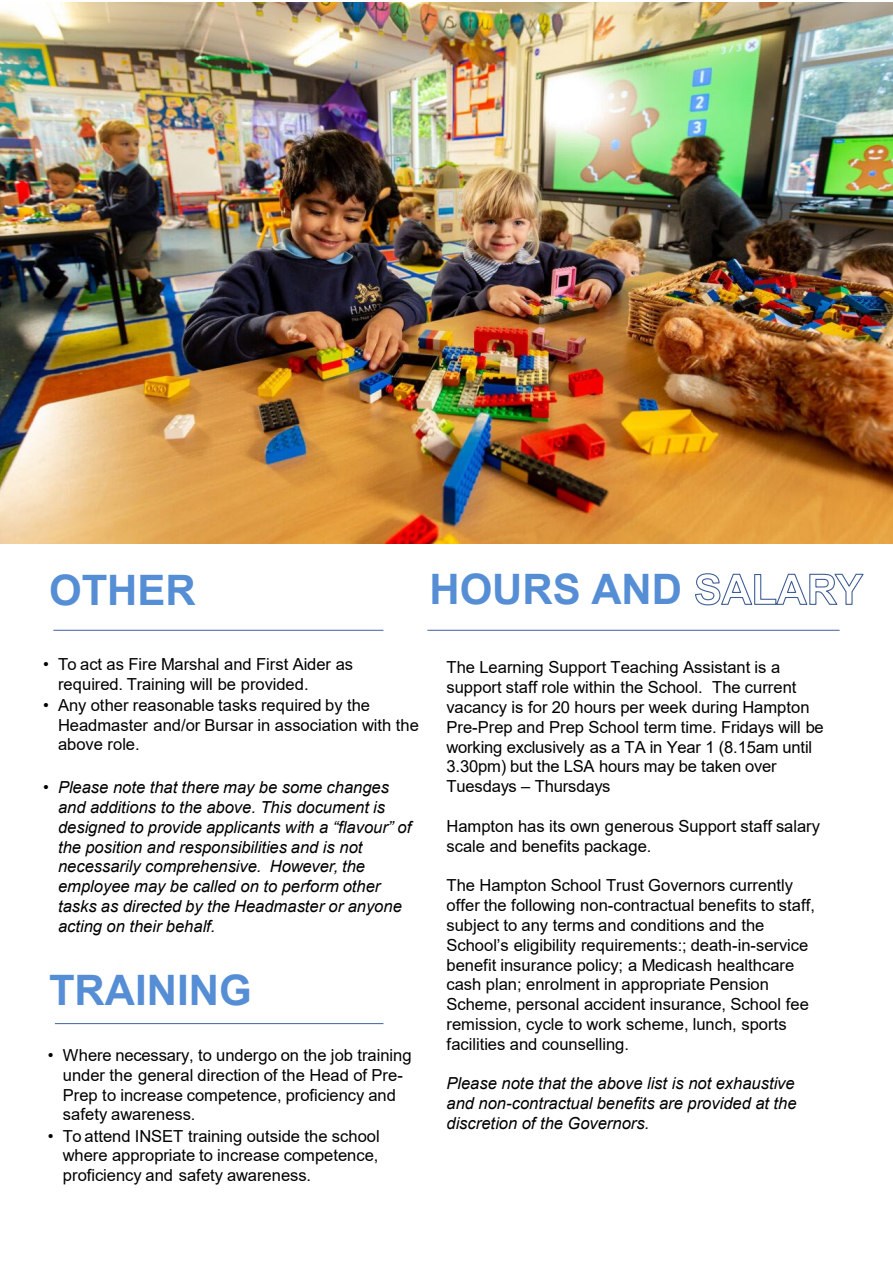
<style>
.page{position:relative;width:893px;height:1264px;background:#fff}
.page>*{position:absolute;margin:0;border:0;box-sizing:border-box;transform-origin:0 0}
.t1{font:700 42px "Arial";color:#558ed5}
.t2{font:16.5px/19.8px "Arial";color:#000}
.t3{font:italic 16.5px/19.8px "Arial";color:#000}
.s1{font-style:normal}
</style>
<div class="page">
<svg style="left:695px;top:573px;width:169px;height:32px"></svg>
<hr style="left:55px;top:1023px;width:328px;height:1px;background:#3f61a3">
<hr style="left:53px;top:630px;width:330px;height:1px;background:#3f61a3">
<hr style="left:427px;top:630px;width:412px;height:1px;background:#3f61a3">
<img style="left:0;top:2px;width:892px;height:541px">
<h1 class="t1" style="left:49px;top:574px;width:148px">OTHER</h1>
<h1 class="t1" style="left:429px;top:573px;width:254px">HOURS AND</h1>
<p class="t2" style="left:58px;top:655px;width:297px;text-indent:-15px">• To act as Fire Marshal and First Aider as required. Training will be provided.</p>
<p class="t2" style="left:58px;top:696px;width:362px;text-indent:-15px">• Any other reasonable tasks required by the<br>Headmaster and/or Bursar in association with the above role.</p>
<p class="t3" style="left:58px;top:778px;width:355px;text-indent:-15px"><span class="s1">•</span> Please note that there may be some changes and additions to the above. This document is designed to provide applicants with a “flavour” of the position and responsibilities and is not necessarily comprehensive. However, the employee may be called on to perform other tasks as directed by the Headmaster or anyone acting on their behalf.</p>
<h1 class="t1" style="left:49px;top:973px;width:204px">TRAINING</h1>
<p class="t2" style="left:63px;top:1046px;width:350px;text-indent:-15px">• Where necessary, to undergo on the job training under the general direction of the Head of Pre-Prep to increase competence, proficiency and safety awareness.</p>
<p class="t2" style="left:63px;top:1127px;width:318px;text-align:justify;text-indent:-15px">• To attend INSET training outside the school where appropriate to increase competence, proficiency and safety awareness.</p>
<p class="t2" style="left:446px;top:659px;width:379px">The Learning Support Teaching Assistant is a support staff role within the School. The current vacancy is for 20 hours per week during Hampton Pre-Prep and Prep School term time. Fridays will be working exclusively as a TA in Year 1 (8.15am until 3.30pm) but the LSA hours may be taken over Tuesdays – Thursdays</p>
<p class="t2" style="left:446px;top:817px;width:375px">Hampton has its own generous Support staff salary scale and benefits package.</p>
<p class="t2" style="left:446px;top:876px;width:370px">The Hampton School Trust Governors currently offer the following non-contractual benefits to staff, subject to any terms and conditions and the School’s eligibility requirements:; death-in-service benefit insurance policy; a Medicash healthcare cash plan; enrolment in appropriate Pension Scheme, personal accident insurance, School fee remission, cycle to work scheme, lunch, sports facilities and counselling.</p>
<p class="t3" style="left:446px;top:1074px;width:351px;text-align:justify">Please note that the above list is not exhaustive and non-contractual benefits are provided at the discretion of the Governors.</p>
</div>
